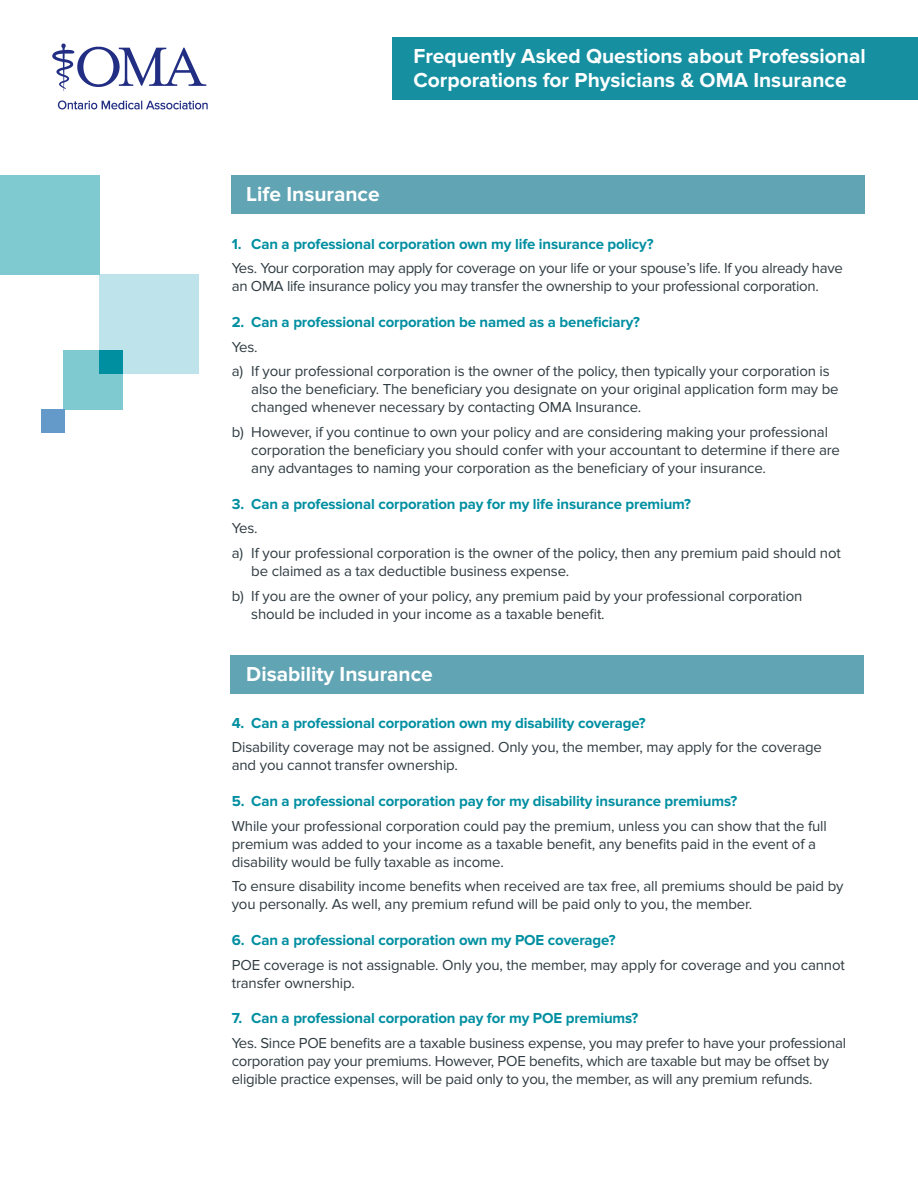
<style>
.page{position:relative;width:918px;height:1188px;background:#fff}
.page>*{position:absolute;margin:0;border:0;box-sizing:border-box;transform-origin:0 0}
.t1{font:700 21px/24px "Proxima Nova";color:#fff}
.t2{font:15px/18px "Proxima Nova";letter-spacing:-.01em;color:#2f3b41}
.t3{font:700 15px "Proxima Nova";letter-spacing:-.01em;color:#008fa1}
</style>
<div class="page">
<div style="left:392px;top:37px;width:526px;height:63px;background:#1690a1"></div>
<div style="left:232px;top:175px;width:633px;height:39px;background:#61a4b4"></div>
<div style="left:99px;top:275px;width:99px;height:99px;background:#bfe3ea"></div>
<div style="left:63px;top:350px;width:59px;height:59px;background:#7fc9d0"></div>
<div style="left:99px;top:351px;width:23px;height:23px;background:#008fa1"></div>
<div style="left:0;top:175px;width:99px;height:100px;background:#7fc9d0"></div>
<div style="left:41px;top:409px;width:23px;height:24px;background:#649aca"></div>
<div style="left:231px;top:655px;width:633px;height:39px;background:#61a4b4"></div>
<img style="left:52px;top:43px;width:156px;height:67px">
<h1 class="t1" style="left:413px;top:45px;width:454px">Frequently Asked Questions about Professional<br>Corporations for Physicians &amp; OMA Insurance</h1>
<h1 class="t1" style="left:246px;top:183px;width:135px">Life Insurance</h1>
<p class="t3" style="left:232px;top:235px;width:423px">1. Can a professional corporation own my life insurance policy?</p>
<p class="t2" style="left:232px;top:260px;width:613px">Yes. Your corporation may apply for coverage on your life or your spouse’s life. If you already have an OMA life insurance policy you may transfer the ownership to your professional corporation.</p>
<p class="t3" style="left:232px;top:313px;width:410px">2. Can a professional corporation be named as a beneficiary?</p>
<p class="t2" style="left:232px;top:335px;width:600px;line-height:24.8px">Yes.<br>a) If your professional corporation is the owner of the policy, then typically your corporation is</p>
<p class="t2" style="left:251px;top:381px;width:589px">also the beneficiary. The beneficiary you designate on your original application form may be changed whenever necessary by contacting OMA Insurance.</p>
<p class="t2" style="left:251px;top:423px;width:590px;text-indent:-20px">b) However, if you continue to own your policy and are considering making your professional corporation the beneficiary you should confer with your accountant to determine if there are any advantages to naming your corporation as the beneficiary of your insurance.</p>
<p class="t3" style="left:232px;top:495px;width:461px">3. Can a professional corporation pay for my life insurance premium?</p>
<p class="t2" style="left:232px;top:516px;width:611px;line-height:24.8px">Yes.<br>a) If your professional corporation is the owner of the policy, then any premium paid should not</p>
<p class="t2" style="left:232px;top:559px;width:572px;line-height:24.8px;text-indent:19px">be claimed as a tax deductible business expense.<br>b) If you are the owner of your policy, any premium paid by your professional corporation</p>
<p class="t2" style="left:251px;top:605px;width:355px">should be included in your income as a taxable benefit.</p>
<h1 class="t1" style="left:246px;top:663px;width:188px">Disability Insurance</h1>
<p class="t3" style="left:232px;top:714px;width:415px">4. Can a professional corporation own my disability coverage?</p>
<p class="t2" style="left:232px;top:739px;width:592px">Disability coverage may not be assigned. Only you, the member, may apply for the coverage and you cannot transfer ownership.</p>
<p class="t3" style="left:232px;top:792px;width:507px">5. Can a professional corporation pay for my disability insurance premiums?</p>
<p class="t2" style="left:232px;top:817px;width:597px">While your professional corporation could pay the premium, unless you can show that the full premium was added to your income as a taxable benefit, any benefits paid in the event of a disability would be fully taxable as income.</p>
<p class="t2" style="left:232px;top:878px;width:613px">To ensure disability income benefits when received are tax free, all premiums should be paid by you personally. As well, any premium refund will be paid only to you, the member.</p>
<p class="t3" style="left:232px;top:931px;width:385px">6. Can a professional corporation own my POE coverage?</p>
<p class="t2" style="left:232px;top:956px;width:615px">POE coverage is not assignable. Only you, the member, may apply for coverage and you cannot transfer ownership.</p>
<p class="t3" style="left:232px;top:1010px;width:408px">7. Can a professional corporation pay for my POE premiums?</p>
<p class="t2" style="left:232px;top:1034px;width:616px">Yes. Since POE benefits are a taxable business expense, you may prefer to have your professional corporation pay your premiums. However, POE benefits, which are taxable but may be offset by eligible practice expenses, will be paid only to you, the member, as will any premium refunds.</p>
</div>
